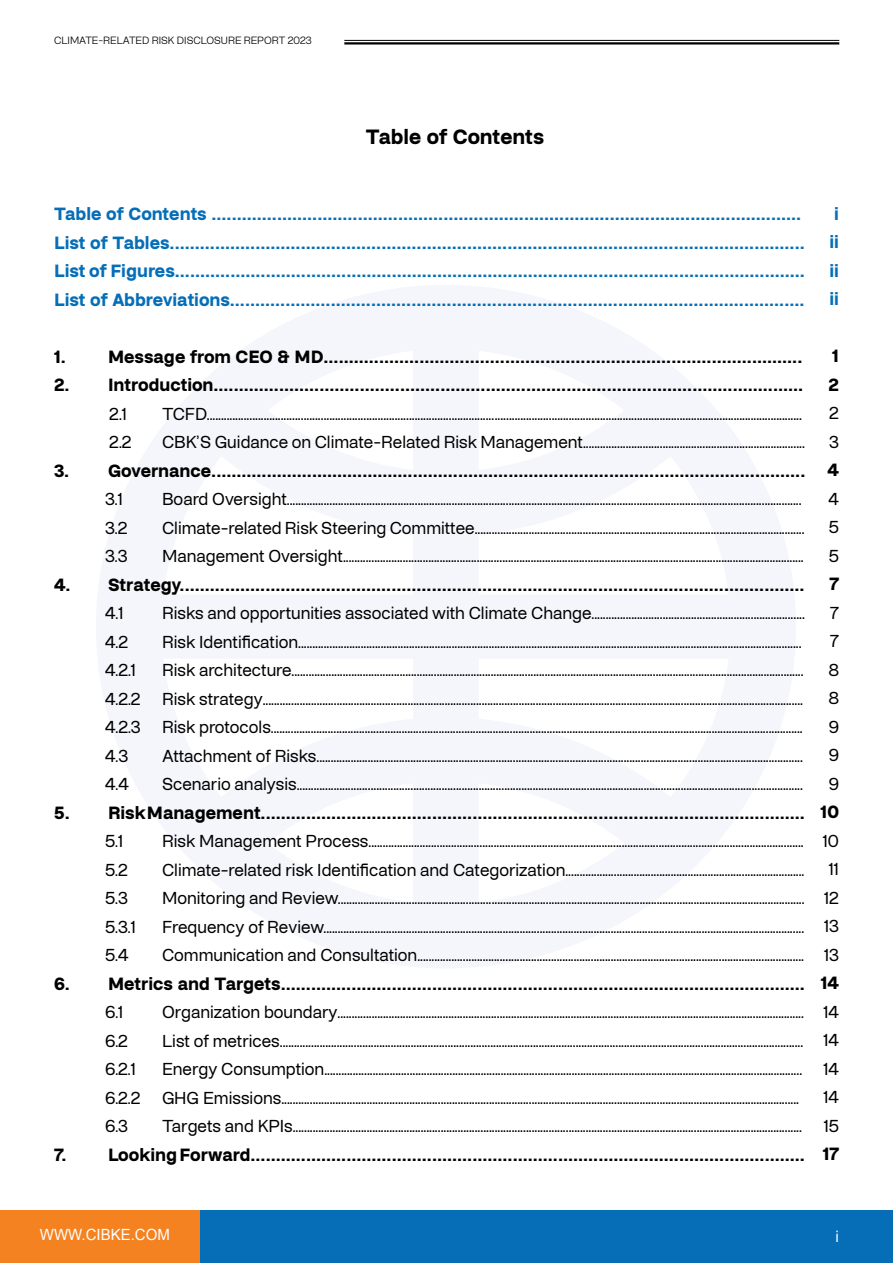
<style>
.page{position:relative;width:893px;height:1263px;background:#fff}
.page>*{position:absolute;margin:0;border:0;box-sizing:border-box;transform-origin:0 0}
.t1{font:700 21px "CIB";color:#000}
.t2{font:18px/28.5px "CIB";color:#000;text-align:justify}
.t3{font:700 18px/28.5px "CIB";color:#000}
.t4{font:700 18px/28.5px "CIB";color:#056eb7}
.t5{font:16.5px "CIB";color:#fff}
.t6{font:15.45px "Arial";color:#fff}
.t7{font:300 10.95px "CIB";color:#000}
</style>
<div class="page">
<svg style="left:96px;top:285px;width:700px;height:683px;fill:#f4f6fb"></svg>
<div style="left:199px;top:1210px;width:694px;height:53px;background:#056eb7"></div>
<div style="left:0;top:1210px;width:199px;height:53px;background:#f58220"></div>
<hr style="left:344px;top:40px;width:495px;height:1px;background:#000">
<hr style="left:344px;top:42px;width:495px;height:3px;background:#000">
<p class="t7" style="left:54px;top:34px;width:259px">CLIMATE-RELATED RISK DISCLOSURE REPORT 2023</p>
<p class="t1" style="left:366px;top:125px;width:180px">Table of Contents</p>
<p class="t4" style="left:54px;top:200px;width:752px">Table of Contents .....................................................................................................................<br>List of Tables..............................................................................................................................<br>List of Figures.............................................................................................................................<br>List of Abbreviations..................................................................................................................</p>
<p class="t4" style="left:829px;top:199px;width:11px;text-align:justify">i ii ii ii</p>
<p class="t3" style="left:54px;top:342px;width:750px">1. Message from CEO &amp; MD...............................................................................................</p>
<p class="t3" style="left:54px;top:371px;width:751px">2. Introduction.....................................................................................................................</p>
<p class="t2" style="left:109px;top:399px;width:19px">2.1</p>
<p class="t2" style="left:162px;top:399px;width:641px">TCFD.................................................................................................................................................................................................................</p>
<p class="t2" style="left:109px;top:428px;width:24px">2.2</p>
<p class="t2" style="left:162px;top:428px;width:644px">CBK’S Guidance on Climate-Related Risk Management..............................................................................</p>
<p class="t3" style="left:54px;top:456px;width:753px">3. Governance......................................................................................................................</p>
<p class="t2" style="left:105px;top:485px;width:19px">3.1</p>
<p class="t2" style="left:162px;top:485px;width:641px">Board Oversight.....................................................................................................................................................................................</p>
<p class="t2" style="left:105px;top:513px;width:24px">3.2</p>
<p class="t2" style="left:162px;top:513px;width:644px">Climate-related Risk Steering Committee....................................................................................................................</p>
<p class="t2" style="left:105px;top:542px;width:24px">3.3</p>
<p class="t2" style="left:162px;top:542px;width:643px">Management Oversight..................................................................................................................................................................</p>
<p class="t3" style="left:54px;top:570px;width:752px">4. Strategy............................................................................................................................</p>
<p class="t2" style="left:105px;top:599px;width:20px">4.1</p>
<p class="t2" style="left:162px;top:599px;width:644px">Risks and opportunities associated with Climate Change...........................................................................</p>
<p class="t2" style="left:105px;top:627px;width:25px">4.2</p>
<p class="t2" style="left:162px;top:627px;width:641px">Risk Identification.................................................................................................................................................................................</p>
<p class="t2" style="left:105px;top:656px;width:33px">4.2.1</p>
<p class="t2" style="left:105px;top:656px;width:700px;text-indent:57px">Risk architecture....................................................................................................................................................................................<br>4.2.2 Risk strategy..............................................................................................................................................................................................<br>4.2.3 Risk protocols...........................................................................................................................................................................................<br>4.3</p>
<p class="t2" style="left:162px;top:741px;width:642px">Attachment of Risks...........................................................................................................................................................................</p>
<p class="t2" style="left:105px;top:769px;width:25px">4.4</p>
<p class="t2" style="left:162px;top:769px;width:642px">Scenario analysis..................................................................................................................................................................................</p>
<p class="t3" style="left:54px;top:798px;width:752px">5. Risk Management............................................................................................................</p>
<p class="t2" style="left:105px;top:826px;width:20px">5.1</p>
<p class="t2" style="left:162px;top:826px;width:643px">Risk Management Process.........................................................................................................................................................</p>
<p class="t2" style="left:105px;top:855px;width:24px">5.2</p>
<p class="t2" style="left:162px;top:855px;width:644px">Climate-related risk Identification and Categorization....................................................................................</p>
<p class="t2" style="left:105px;top:883px;width:24px">5.3</p>
<p class="t2" style="left:162px;top:883px;width:644px">Monitoring and Review....................................................................................................................................................................</p>
<p class="t2" style="left:105px;top:912px;width:32px">5.3.1</p>
<p class="t2" style="left:162px;top:912px;width:644px">Frequency of Review.........................................................................................................................................................................</p>
<p class="t2" style="left:105px;top:940px;width:25px">5.4</p>
<p class="t2" style="left:162px;top:940px;width:644px">Communication and Consultation........................................................................................................................................</p>
<p class="t3" style="left:54px;top:969px;width:752px">6. Metrics and Targets........................................................................................................</p>
<p class="t2" style="left:105px;top:997px;width:20px">6.1</p>
<p class="t2" style="left:162px;top:997px;width:643px">Organization boundary....................................................................................................................................................................</p>
<p class="t2" style="left:105px;top:1026px;width:24px">6.2</p>
<p class="t2" style="left:162px;top:1026px;width:643px">List of metrices........................................................................................................................................................................................</p>
<p class="t2" style="left:105px;top:1054px;width:32px">6.2.1</p>
<p class="t2" style="left:105px;top:1054px;width:699px;text-align:left;text-indent:57px">Energy Consumption........................................................................................................................................................................<br>6.2.2 GHG Emissions......................................................................................................................................................................................<br>6.3</p>
<p class="t2" style="left:162px;top:1111px;width:641px">Targets and KPIs...................................................................................................................................................................................</p>
<p class="t3" style="left:54px;top:1140px;width:752px">7. Looking Forward..............................................................................................................</p>
<p class="t3" style="left:828px;top:342px;width:12px">1<br>2</p>
<p class="t2" style="left:829px;top:399px;width:11px">2<br>3</p>
<p class="t3" style="left:827px;top:456px;width:13px">4</p>
<p class="t2" style="left:828px;top:484px;width:12px">4<br>5<br>5</p>
<p class="t3" style="left:829px;top:570px;width:11px">7</p>
<p class="t2" style="left:829px;top:598px;width:12px">7<br>7<br>8<br>8<br>9<br>9<br>9</p>
<p class="t3" style="left:821px;top:798px;width:20px">10</p>
<p class="t2" style="left:823px;top:826px;width:18px">10<br>11<br>12<br>13<br>13</p>
<p class="t3" style="left:821px;top:969px;width:20px">14</p>
<p class="t2" style="left:823px;top:997px;width:17px">14<br>14<br>14<br>14<br>15</p>
<p class="t3" style="left:823px;top:1140px;width:18px">17</p>
<p class="t6" style="left:40px;top:1224px;width:132px">WWW.CIBKE.COM</p>
<p class="t5" style="left:835px;top:1226px;width:5px">i</p>
</div>
